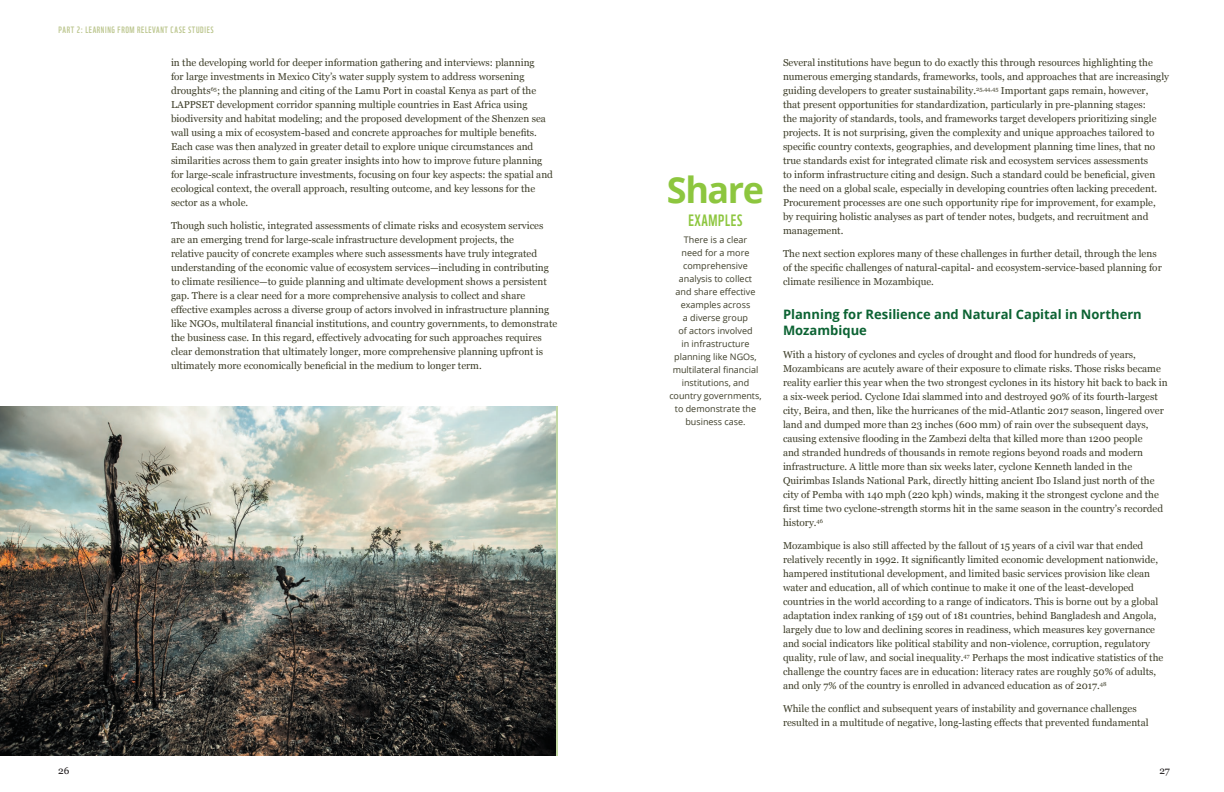
<style>
.page{position:relative;width:1224px;height:792px;background:#fff}
.page>*{position:absolute;margin:0;border:0;box-sizing:border-box;transform-origin:0 0}
.Callout_text{font:700 36px "Open Sans";letter-spacing:-.04em;color:#8dc63f}
.Callout_text-2{font:16px "WWF";letter-spacing:.04em;color:#8dc63f}
.Subhead_1{font:700 13px/16px "Open Sans";color:#0c6333}
.Body_1{font:10px/14px "Georgia";color:#3e3e29}
.t1{font:10px "Georgia";color:#231f20}
.Callout_text-3{font:9px/13px "Open Sans";color:#3e3e29;text-align:center}
.t2{font:9px "WWF";letter-spacing:.07em;color:#bdc790}
</style>
<div class="page">
<img style="left:0;top:406px;width:556px;height:350px">
<p class="t2" style="left:58px;top:23px;width:157px">PART 2: LEARNING FROM RELEVANT CASE STUDIES</p>
<p class="Body_1" style="left:171px;top:56px;width:384px">in the developing world for deeper information gathering and interviews: planning<br>for large investments in Mexico City’s water supply system to address worsening droughts<sup>65</sup>; the planning and citing of the Lamu Port in coastal Kenya as part of the LAPPSET development corridor spanning multiple countries in East Africa using biodiversity and habitat modeling; and the proposed development of the Shenzen sea wall using a mix of ecosystem-based and concrete approaches for multiple benefits.<br>Each case was then analyzed in greater detail to explore unique circumstances and similarities across them to gain greater insights into how to improve future planning for large-scale infrastructure investments, focusing on four key aspects: the spatial and ecological context, the overall approach, resulting outcome, and key lessons for the sector as a whole.</p>
<p class="Body_1" style="left:171px;top:219px;width:388px">Though such holistic, integrated assessments of climate risks and ecosystem services are an emerging trend for large-scale infrastructure development projects, the<br>relative paucity of concrete examples where such assessments have truly integrated understanding of the economic value of ecosystem services—including in contributing to climate resilience—to guide planning and ultimate development shows a persistent gap. There is a clear need for a more comprehensive analysis to collect and share effective examples across a diverse group of actors involved in infrastructure planning like NGOs, multilateral financial institutions, and country governments, to demonstrate the business case. In this regard, effectively advocating for such approaches requires clear demonstration that ultimately longer, more comprehensive planning upfront is ultimately more economically beneficial in the medium to longer term.</p>
<p class="Callout_text" style="left:667px;top:164px;width:99px">Share</p>
<p class="Callout_text-2" style="left:688px;top:207px;width:56px">EXAMPLES</p>
<p class="Callout_text-3" style="left:669px;top:233px;width:94px">There is a clear<br>need for a more comprehensive analysis to collect<br>and share effective examples across<br>a diverse group<br>of actors involved<br>in infrastructure planning like NGOs, multilateral financial institutions, and country governments, to demonstrate the business case.</p>
<p class="Body_1" style="left:783px;top:56px;width:388px">Several institutions have begun to do exactly this through resources highlighting the numerous emerging standards, frameworks, tools, and approaches that are increasingly guiding developers to greater sustainability.<sup>25,44,45</sup> Important gaps remain, however,<br>that present opportunities for standardization, particularly in pre-planning stages:<br>the majority of standards, tools, and frameworks target developers prioritizing single projects. It is not surprising, given the complexity and unique approaches tailored to specific country contexts, geographies, and development planning time lines, that no true standards exist for integrated climate risk and ecosystem services assessments<br>to inform infrastructure citing and design. Such a standard could be beneficial, given the need on a global scale, especially in developing countries often lacking precedent.<br>Procurement processes are one such opportunity ripe for improvement, for example,<br>by requiring holistic analyses as part of tender notes, budgets, and recruitment and management.</p>
<p class="Body_1" style="left:783px;top:247px;width:380px">The next section explores many of these challenges in further detail, through the lens of the specific challenges of natural-capital- and ecosystem-service-based planning for climate resilience in Mozambique.</p>
<p class="Subhead_1" style="left:783px;top:306px;width:360px">Planning for Resilience and Natural Capital in Northern<br>Mozambique</p>
<p class="Body_1" style="left:783px;top:348px;width:386px">With a history of cyclones and cycles of drought and flood for hundreds of years, Mozambicans are acutely aware of their exposure to climate risks. Those risks became reality earlier this year when the two strongest cyclones in its history hit back to back in a six-week period. Cyclone Idai slammed into and destroyed 90% of its fourth-largest city, Beira, and then, like the hurricanes of the mid-Atlantic 2017 season, lingered over land and dumped more than 23 inches (600 mm) of rain over the subsequent days, causing extensive flooding in the Zambezi delta that killed more than 1200 people<br>and stranded hundreds of thousands in remote regions beyond roads and modern infrastructure. A little more than six weeks later, cyclone Kenneth landed in the Quirimbas Islands National Park, directly hitting ancient Ibo Island just north of the city of Pemba with 140 mph (220 kph) winds, making it the strongest cyclone and the first time two cyclone-strength storms hit in the same season in the country’s recorded history.<sup>46</sup></p>
<p class="Body_1" style="left:783px;top:539px;width:382px">Mozambique is also still affected by the fallout of 15 years of a civil war that ended relatively recently in 1992. It significantly limited economic development nationwide, hampered institutional development, and limited basic services provision like clean water and education, all of which continue to make it one of the least-developed countries in the world according to a range of indicators. This is borne out by a global adaptation index ranking of 159 out of 181 countries, behind Bangladesh and Angola, largely due to low and declining scores in readiness, which measures key governance and social indicators like political stability and non-violence, corruption, regulatory quality, rule of law, and social inequality.<sup>47</sup> Perhaps the most indicative statistics of the challenge the country faces are in education: literacy rates are roughly 50% of adults, and only 7% of the country is enrolled in advanced education as of 2017.<sup>48</sup></p>
<p class="Body_1" style="left:783px;top:702px;width:367px">While the conflict and subsequent years of instability and governance challenges resulted in a multitude of negative, long-lasting effects that prevented fundamental</p>
<p class="t1" style="left:58px;top:764px;width:13px">26</p>
<p class="t1" style="left:1159px;top:764px;width:12px">27</p>
</div>
